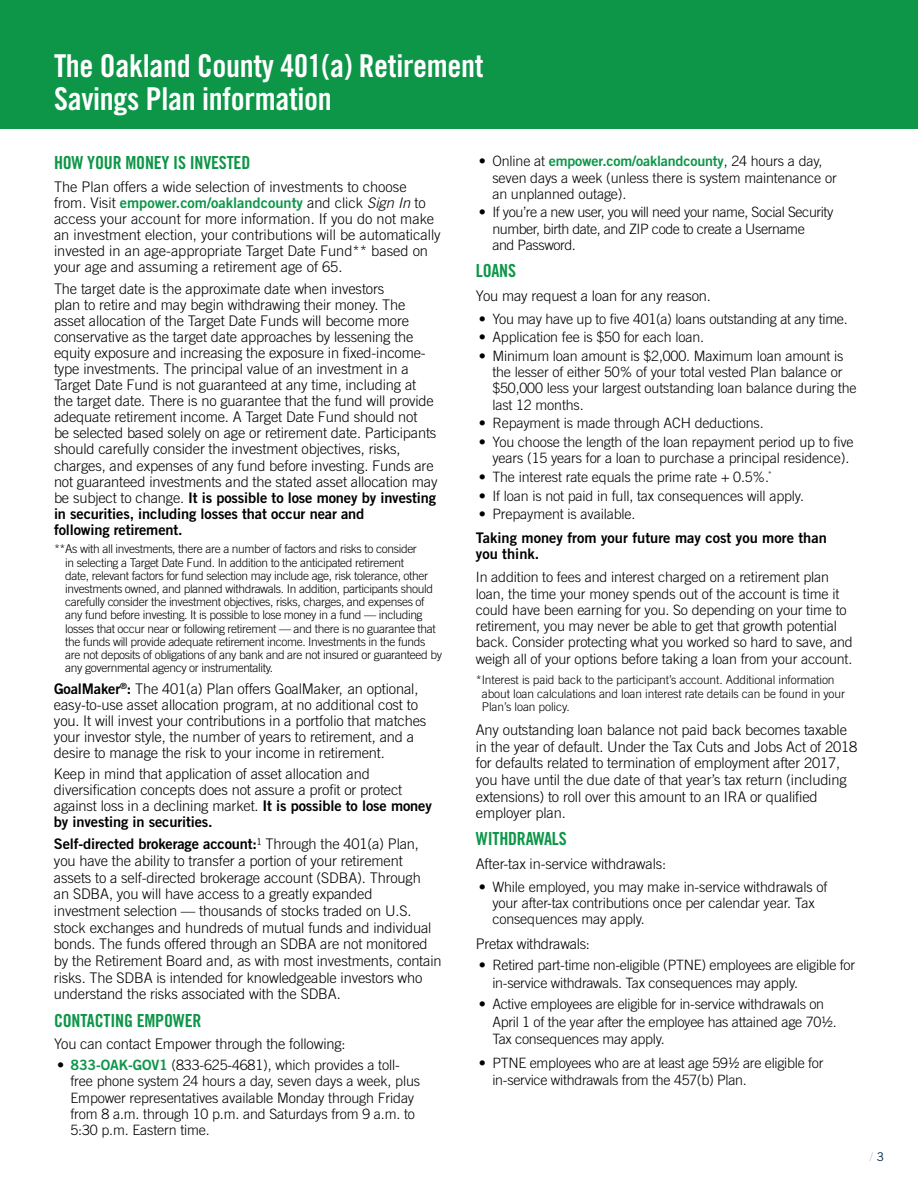
<style>
.page{position:relative;width:918px;height:1188px;background:#fff}
.page>*{position:absolute;margin:0;border:0;box-sizing:border-box;transform-origin:0 0}
.t1{font:31.5px/33px "Trade Gothic LT Std Bd Cn 20";letter-spacing:-.01em;color:#fff}
.t2{font:18px "Trade Gothic LT Std Bd Cn 20";letter-spacing:-.01em;color:#0d9648}
.t3{font:300 14.7px/16px "Trade Gothic LT Std";letter-spacing:-.01em;color:#000}
.t4{font:14.7px/16px "Trade Gothic LT Std Bd 2";letter-spacing:-.01em;color:#000}
.t5{font:14.7px "Trade Gothic LT Std Bd 2";color:#0d9648}
.t6{font:300 14.25px/16.2px "Trade Gothic LT Std";letter-spacing:-.01em;color:#000}
.t7{font:300 14.25px/16.2px "Trade Gothic LT Std";letter-spacing:-.03em;color:#000}
.t8{font:14.25px "Trade Gothic LT Std Bd 2";letter-spacing:-.01em;color:#0d9648}
.t9{font:300 12px/13.2px "Trade Gothic LT Std";letter-spacing:-.03em;color:#000}
.t10{font:300 12px/13.6px "Trade Gothic LT Std";letter-spacing:-.01em;color:#000}
.t11{font:12px "Trade Gothic LT Std";color:#c9cacc}
.s1{font-family:"Trade Gothic LT Std";font-weight:300;color:#000}
.s2{font-family:"Trade Gothic LT Std";font-weight:300;font-style:italic;color:#000}
.s3{font-family:"Trade Gothic LT Std";font-weight:300}
.s4{font-family:"Trade Gothic LT Std Bd 2";font-weight:400}
.s5{font-family:"Trade Gothic LT Std Bd 2";font-weight:400;color:#0d9648}
.s6{color:#002247}
</style>
<div class="page">
<div style="left:0;top:0;width:918px;height:129px;background:#0d9648"></div>
<h1 class="t1" style="left:54px;top:49px;width:431px">The Oakland County 401(a) Retirement<br>Savings Plan information</h1>
<p class="t2" style="left:54px;top:152px;width:198px">HOW YOUR MONEY IS INVESTED</p>
<p class="t3" style="left:54px;top:178px;width:354px">The Plan offers a wide selection of investments to choose</p>
<p class="t5" style="left:54px;top:194px;width:373px"><span class="s1">from. Visit</span> empower.com/oaklandcounty <span class="s1">and click</span> <span class="s2">Sign In</span> <span class="s1">to</span></p>
<p class="t3" style="left:54px;top:211px;width:388px">access your account for more information. If you do not make an investment election, your contributions will be automatically invested in an age-appropriate Target Date Fund** based on your age and assuming a retirement age of 65.</p>
<p class="t3" style="left:54px;top:280px;width:385px">The target date is the approximate date when investors<br>plan to retire and may begin withdrawing their money. The asset allocation of the Target Date Funds will become more conservative as the target date approaches by lessening the equity exposure and increasing the exposure in fixed-income&shy;type investments. The principal value of an investment in a Target Date Fund is not guaranteed at any time, including at the target date. There is no guarantee that the fund will provide adequate retirement income. A Target Date Fund should not<br>be selected based solely on age or retirement date. Participants should carefully consider the investment objectives, risks, charges, and expenses of any fund before investing. Funds are not guaranteed investments and the stated asset allocation may</p>
<p class="t4" style="left:54px;top:489px;width:384px"><span class="s3">be subject to change.</span> It is possible to lose money by investing in securities, including losses that occur near and<br>following retirement.</p>
<p class="t9" style="left:65px;top:542px;width:378px;text-indent:-11px">**As with all investments, there are a number of factors and risks to consider<br>in selecting a Target Date Fund. In addition to the anticipated retirement<br>date, relevant factors for fund selection may include age, risk tolerance, other investments owned, and planned withdrawals. In addition, participants should carefully consider the investment objectives, risks, charges, and expenses of any fund before investing. It is possible to lose money in a fund — including losses that occur near or following retirement — and there is no guarantee that the funds will provide adequate retirement income. Investments in the funds are not deposits of obligations of any bank and are not insured or guaranteed by any governmental agency or instrumentality.</p>
<p class="t3" style="left:54px;top:680px;width:374px"><span class="s4">GoalMaker</span><sup>®</sup><span class="s4">:</span> The 401(a) Plan offers GoalMaker, an optional, easy-to-use asset allocation program, at no additional cost to you. It will invest your contributions in a portfolio that matches your investor style, the number of years to retirement, and a desire to manage the risk to your income in retirement.</p>
<p class="t3" style="left:54px;top:766px;width:379px">Keep in mind that application of asset allocation and diversification concepts does not assure a profit or protect against loss in a declining market. <span class="s4">It is possible to lose money</span></p>
<p class="t4" style="left:54px;top:811px;width:367px;line-height:21.9px">by investing in securities.<br>Self-directed brokerage account:<span class="s3">¹ Through the 401(a) Plan,</span></p>
<p class="t3" style="left:54px;top:852px;width:389px;line-height:16.6px">you have the ability to transfer a portion of your retirement assets to a self-directed brokerage account (SDBA). Through<br>an SDBA, you will have access to a greatly expanded investment selection — thousands of stocks traded on U.S. stock exchanges and hundreds of mutual funds and individual bonds. The funds offered through an SDBA are not monitored by the Retirement Board and, as with most investments, contain risks. The SDBA is intended for knowledgeable investors who understand the risks associated with the SDBA.</p>
<p class="t2" style="left:54px;top:1009px;width:149px">CONTACTING EMPOWER</p>
<p class="t3" style="left:54px;top:1035px;width:293px">You can contact Empower through the following:</p>
<p class="t6" style="left:70px;top:1057px;width:351px;text-indent:-13px">• <span class="s5">833-OAK-GOV1</span> (833-625-4681), which provides a toll&shy;free phone system 24 hours a day, seven days a week, plus Empower representatives available Monday through Friday from 8 a.m. through 10 p.m. and Saturdays from 9 a.m. to 5:30 p.m. Eastern time.</p>
<p class="t8" style="left:479px;top:152px;width:345px"><span class="s1">• Online at</span> empower.com/oaklandcounty<span class="s1">, 24 hours a day,</span></p>
<p class="t6" style="left:492px;top:169px;width:346px">seven days a week (unless there is system maintenance or an unplanned outage).</p>
<p class="t7" style="left:492px;top:204px;width:343px;text-indent:-13px">• If you’re a new user, you will need your name, Social Security number, birth date, and ZIP code to create a Username<br>and Password.</p>
<p class="t2" style="left:476px;top:260px;width:42px">LOANS</p>
<p class="t3" style="left:476px;top:287px;width:237px">You may request a loan for any reason.</p>
<p class="t6" style="left:479px;top:310px;width:370px">• You may have up to five 401(a) loans outstanding at any time.</p>
<p class="t6" style="left:479px;top:329px;width:227px">• Application fee is $50 for each loan.</p>
<p class="t6" style="left:492px;top:348px;width:366px;text-indent:-13px">• Minimum loan amount is $2,000. Maximum loan amount is the lesser of either 50% of your total vested Plan balance or $50,000 less your largest outstanding loan balance during the last 12 months.</p>
<p class="t6" style="left:479px;top:415px;width:286px">• Repayment is made through ACH deductions.</p>
<p class="t6" style="left:492px;top:434px;width:363px;text-indent:-13px">• You choose the length of the loan repayment period up to five years (15 years for a loan to purchase a principal residence).</p>
<p class="t6" style="left:479px;top:469px;width:295px">• The interest rate equals the prime rate + 0.5%.<sup>*</sup></p>
<p class="t6" style="left:479px;top:487px;width:327px">• If loan is not paid in full, tax consequences will apply.</p>
<p class="t6" style="left:479px;top:506px;width:158px">• Prepayment is available.</p>
<p class="t4" style="left:476px;top:529px;width:353px;line-height:16.6px">Taking money from your future may cost you more than you think.</p>
<p class="t6" style="left:476px;top:569px;width:378px">In addition to fees and interest charged on a retirement plan loan, the time your money spends out of the account is time it could have been earning for you. So depending on your time to retirement, you may never be able to get that growth potential back. Consider protecting what you worked so hard to save, and weigh all of your options before taking a loan from your account.</p>
<p class="t10" style="left:482px;top:673px;width:365px;text-indent:-6px">*Interest is paid back to the participant’s account. Additional information about loan calculations and loan interest rate details can be found in your<br>Plan’s loan policy.</p>
<p class="t3" style="left:476px;top:721px;width:383px;line-height:16.6px">Any outstanding loan balance not paid back becomes taxable in the year of default. Under the Tax Cuts and Jobs Act of 2018 for defaults related to termination of employment after 2017, you have until the due date of that year’s tax return (including extensions) to roll over this amount to an IRA or qualified employer plan.</p>
<p class="t2" style="left:476px;top:828px;width:92px">WITHDRAWALS</p>
<p class="t3" style="left:476px;top:855px;width:192px">After-tax in-service withdrawals:</p>
<p class="t6" style="left:492px;top:879px;width:337px;text-indent:-13px">• While employed, you may make in-service withdrawals of your after-tax contributions once per calendar year. Tax consequences may apply.</p>
<p class="t3" style="left:476px;top:935px;width:116px">Pretax withdrawals:</p>
<p class="t6" style="left:492px;top:957px;width:364px;line-height:17.2px;text-indent:-13px">• Retired part-time non-eligible (PTNE) employees are eligible for in-service withdrawals. Tax consequences may apply.</p>
<p class="t6" style="left:492px;top:996px;width:346px;line-height:17.2px;text-indent:-13px">• Active employees are eligible for in-service withdrawals on<br>April 1 of the year after the employee has attained age 70½.<br>Tax consequences may apply.</p>
<p class="t6" style="left:492px;top:1054px;width:333px;line-height:17.2px;text-indent:-13px">• PTNE employees who are at least age 59½ are eligible for in-service withdrawals from the 457(b) Plan.</p>
<p class="t11" style="left:870px;top:1150px;width:16px">/ <span class="s6">3</span></p>
</div>
